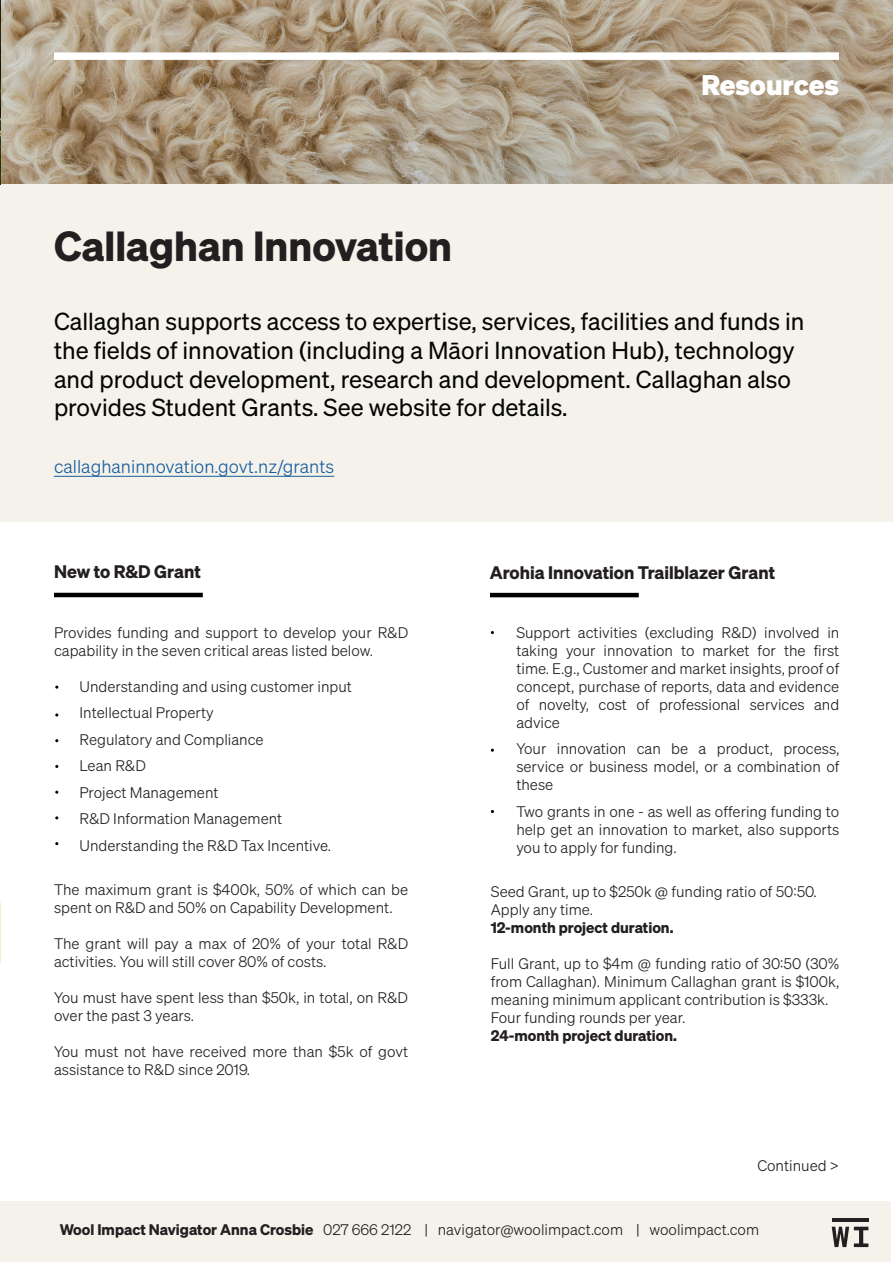
<style>
.page{position:relative;width:893px;height:1263px;background:#fff}
.page>*{position:absolute;margin:0;border:0;box-sizing:border-box;transform-origin:0 0}
.t1{font:41.1px "Sohne Dreiviertelfett";color:#231f20}
.t2{font:700 27.75px "Sohne";color:#fff}
.t3{font:24px/28.8px "Sohne Buch";color:#040503}
.t4{font:18px "Sohne Leicht";color:#175d9e}
.t5{font:17.7px "Sohne Dreiviertelfett";color:#231f20}
.t6{font:15px/18px "Sohne Leicht";color:#231f20}
.t7{font:15px "Sohne Dreiviertelfett";color:#231f20}
.s1{font-family:"Sohne Dreiviertelfett"}
</style>
<div class="page">
<img style="left:0;top:0;width:893px;height:185px">
<div style="left:0;top:185px;width:892px;height:337px;background:#f4f2eb"></div>
<div style="left:0;top:1201px;width:891px;height:61px;background:#f4f2eb"></div>
<hr style="left:832px;top:1218px;width:36px;height:4px;background:#231f20">
<svg style="left:832px;top:1227px;width:36px;height:20px"></svg>
<div style="left:54px;top:52px;width:785px;height:8px;background:#fff"></div>
<hr style="left:54px;top:593px;width:149px;height:4px;background:#000">
<hr style="left:490px;top:593px;width:149px;height:4px;background:#000">
<hr style="left:54px;top:476px;width:280px;height:1px;background:#175d9e">
<p class="t1" style="left:54px;top:220px;width:400px">Callaghan Innovation</p>
<p class="t2" style="left:701px;top:67px;width:139px">Resources</p>
<p class="t3" style="left:54px;top:306px;width:752px">Callaghan supports access to expertise, services, facilities and funds in the fields of innovation (including a Māori Innovation Hub), technology and product development, research and development. Callaghan also provides Student Grants. See website for details.</p>
<p class="t4" style="left:54px;top:457px;width:282px">callaghaninnovation.govt.nz/grants</p>
<p class="t5" style="left:54px;top:560px;width:148px">New to R&amp;D Grant</p>
<p class="t5" style="left:490px;top:562px;width:287px">Arohia Innovation Trailblazer Grant</p>
<p class="t6" style="left:54px;top:623px;width:356px">Provides funding and support to develop your R&amp;D capability in the seven critical areas listed below.</p>
<p class="t6" style="left:80px;top:677px;width:274px">Understanding and using customer input</p>
<p class="t6" style="left:80px;top:704px;width:136px">Intellectual Property</p>
<p class="t6" style="left:80px;top:730px;width:186px">Regulatory and Compliance</p>
<p class="t6" style="left:80px;top:757px;width:68px">Lean R&amp;D</p>
<p class="t6" style="left:80px;top:783px;width:141px">Project Management</p>
<p class="t6" style="left:80px;top:810px;width:204px">R&amp;D Information Management</p>
<p class="t6" style="left:80px;top:836px;width:253px">Understanding the R&amp;D Tax Incentive.</p>
<p class="t6" style="left:54px;top:881px;width:356px">The maximum grant is $400k, 50% of which can be spent on R&amp;D and 50% on Capability Development.</p>
<p class="t6" style="left:54px;top:935px;width:356px">The grant will pay a max of 20% of your total R&amp;D activities. You will still cover 80% of costs.</p>
<p class="t6" style="left:54px;top:989px;width:356px">You must have spent less than $50k, in total, on R&amp;D over the past 3 years.</p>
<p class="t6" style="left:54px;top:1043px;width:356px">You must not have received more than $5k of govt assistance to R&amp;D since 2019.</p>
<p class="t6" style="left:516px;top:623px;width:324px;text-align:justify">Support activities (excluding R&amp;D) involved in taking your innovation to market for the first time. E.g., Customer and market insights, proof of concept, purchase of reports, data and evidence of novelty, cost of professional services and advice</p>
<p class="t6" style="left:516px;top:740px;width:324px;text-align:justify">Your innovation can be a product, process, service or business model, or a combination of these</p>
<p class="t6" style="left:516px;top:802px;width:324px;text-align:justify">Two grants in one - as well as offering funding to help get an innovation to market, also supports you to apply for funding.</p>
<p class="t6" style="left:491px;top:883px;width:328px">Seed Grant, up to $250k @ funding ratio of 50:50.</p>
<p class="t6" style="left:491px;top:901px;width:104px">Apply any time.</p>
<p class="t7" style="left:491px;top:918px;width:184px">12-month project duration.</p>
<p class="t6" style="left:491px;top:955px;width:350px;text-align:justify">Full Grant, up to $4m @ funding ratio of 30:50 (30% from Callaghan). Minimum Callaghan grant is $100k, meaning minimum applicant contribution is $333k.</p>
<p class="t6" style="left:491px;top:1009px;width:196px">Four funding rounds per year.</p>
<p class="t7" style="left:491px;top:1026px;width:188px">24-month project duration.</p>
<p class="t6" style="left:757px;top:1156px;width:83px">Continued &gt;</p>
<p class="t6" style="left:60px;top:1220px;width:701px"><span class="s1">Wool Impact Navigator Anna Crosbie</span> 027 666 2122 | navigator@woolimpact.com | woolimpact.com</p>
</div>
